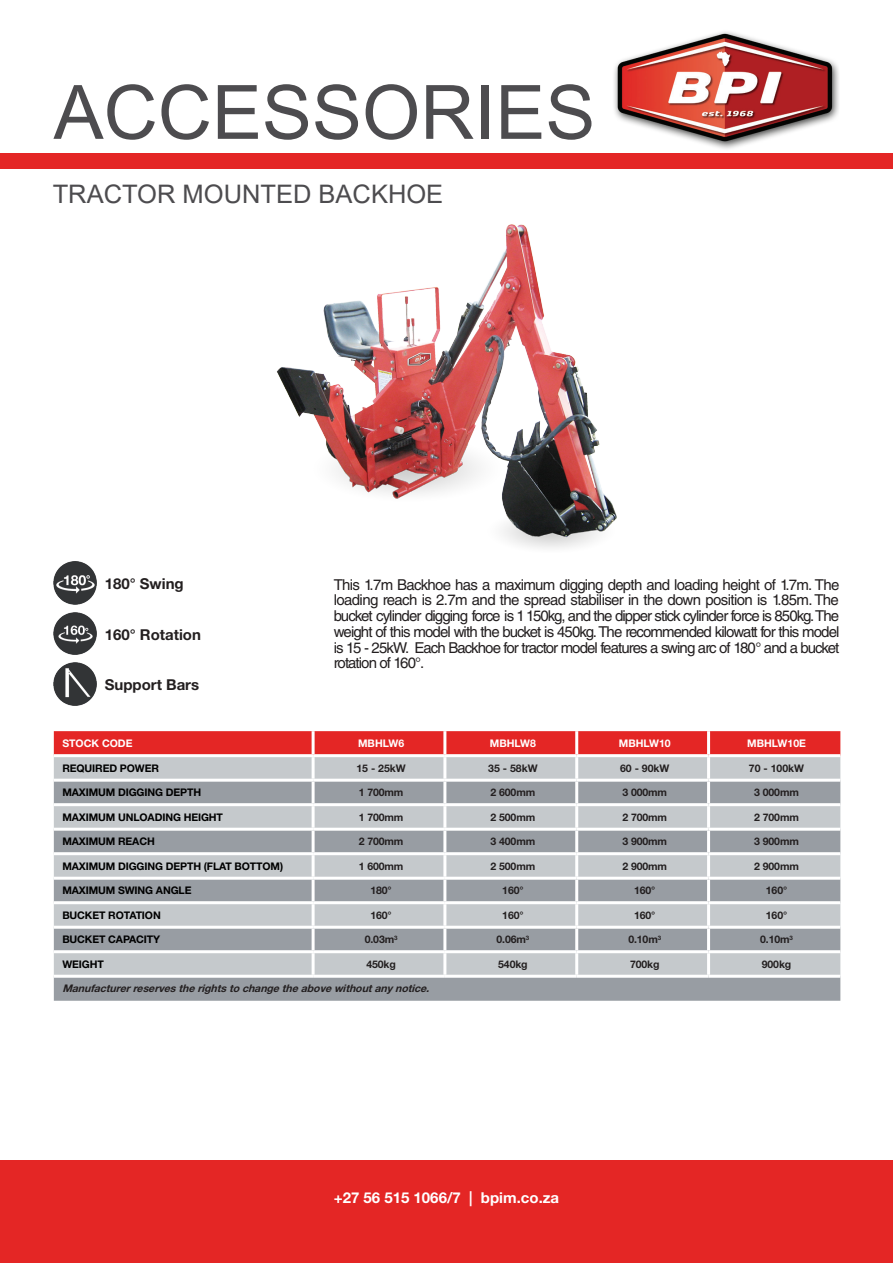
<style>
.page{position:relative;width:893px;height:1263px;background:#fff}
.page>*{position:absolute;margin:0;border:0;box-sizing:border-box;transform-origin:0 0}
.t1{font:75px "Arial";color:#4d4c4f}
.t2{font:25.5px "Arial";color:#4d4c4f}
.kLEIN_PARAGRAFIES{font:15px/15.8px "Helvetica LT Std";letter-spacing:-.06em;color:#231f20;text-align:justify}
.Helvetice_Bold{font:700 15px "Helvetica Neue LT Std";color:#231f20}
.t3{font:700 15px "Helvetica Neue LT Std";color:#fff}
.t4{font:700 10.5px "Helvetica Neue LT Std";letter-spacing:-.01em;color:#231f20}
.t5{font:700 10.5px "Helvetica Neue LT Std";letter-spacing:-.01em;color:#000}
.t6{font:italic 700 10.5px "Helvetica Neue LT Std";color:#231f20}
.t7{font:700 10.5px "Helvetica Neue LT Std";color:#fff}
</style>
<div class="page">
<div style="left:0;top:153px;width:893px;height:15px;background:#e42625"></div>
<img style="left:614px;top:31px;width:225px;height:118px">
<div style="left:0;top:1160px;width:893px;height:103px;background:#e42625"></div>
<div style="left:54px;top:731px;width:786px;height:23px;background:#e42625"></div>
<svg style="left:54px;top:757px;width:786px;height:22px;background:#c6cacd"></svg>
<svg style="left:54px;top:782px;width:786px;height:219px;background:#adb1b6"></svg>
<hr style="left:312px;top:731px;width:3px;height:23px;background:#fff">
<hr style="left:443px;top:731px;width:3px;height:23px;background:#fff">
<hr style="left:575px;top:731px;width:3px;height:23px;background:#fff">
<hr style="left:707px;top:731px;width:3px;height:23px;background:#fff">
<hr style="left:312px;top:757px;width:3px;height:22px;background:#fff">
<hr style="left:443px;top:757px;width:3px;height:22px;background:#fff">
<hr style="left:575px;top:757px;width:3px;height:22px;background:#fff">
<hr style="left:707px;top:757px;width:3px;height:22px;background:#fff">
<hr style="left:312px;top:782px;width:3px;height:21px;background:#fff">
<hr style="left:443px;top:782px;width:3px;height:21px;background:#fff">
<hr style="left:575px;top:782px;width:3px;height:21px;background:#fff">
<hr style="left:707px;top:782px;width:3px;height:21px;background:#fff">
<hr style="left:312px;top:806px;width:3px;height:22px;background:#fff">
<hr style="left:443px;top:806px;width:3px;height:22px;background:#fff">
<hr style="left:575px;top:806px;width:3px;height:22px;background:#fff">
<hr style="left:707px;top:806px;width:3px;height:22px;background:#fff">
<hr style="left:312px;top:831px;width:3px;height:21px;background:#fff">
<hr style="left:443px;top:831px;width:3px;height:21px;background:#fff">
<hr style="left:575px;top:831px;width:3px;height:21px;background:#fff">
<hr style="left:707px;top:831px;width:3px;height:21px;background:#fff">
<hr style="left:312px;top:855px;width:3px;height:22px;background:#fff">
<hr style="left:443px;top:855px;width:3px;height:22px;background:#fff">
<hr style="left:575px;top:855px;width:3px;height:22px;background:#fff">
<hr style="left:707px;top:855px;width:3px;height:22px;background:#fff">
<hr style="left:312px;top:880px;width:3px;height:21px;background:#fff">
<hr style="left:443px;top:880px;width:3px;height:21px;background:#fff">
<hr style="left:575px;top:880px;width:3px;height:21px;background:#fff">
<hr style="left:707px;top:880px;width:3px;height:21px;background:#fff">
<hr style="left:312px;top:904px;width:3px;height:22px;background:#fff">
<hr style="left:443px;top:904px;width:3px;height:22px;background:#fff">
<hr style="left:575px;top:904px;width:3px;height:22px;background:#fff">
<hr style="left:707px;top:904px;width:3px;height:22px;background:#fff">
<hr style="left:312px;top:929px;width:3px;height:21px;background:#fff">
<hr style="left:443px;top:929px;width:3px;height:21px;background:#fff">
<hr style="left:575px;top:929px;width:3px;height:21px;background:#fff">
<hr style="left:707px;top:929px;width:3px;height:21px;background:#fff">
<hr style="left:312px;top:953px;width:3px;height:22px;background:#fff">
<hr style="left:443px;top:953px;width:3px;height:22px;background:#fff">
<hr style="left:575px;top:953px;width:3px;height:22px;background:#fff">
<hr style="left:707px;top:953px;width:3px;height:22px;background:#fff">
<hr style="left:54px;top:803px;width:259px;height:3px;background:#fff">
<hr style="left:313px;top:803px;width:132px;height:3px;background:#fff">
<hr style="left:445px;top:803px;width:132px;height:3px;background:#fff">
<hr style="left:577px;top:803px;width:132px;height:3px;background:#fff">
<hr style="left:709px;top:803px;width:131px;height:3px;background:#fff">
<hr style="left:54px;top:828px;width:259px;height:3px;background:#fff">
<hr style="left:313px;top:828px;width:132px;height:3px;background:#fff">
<hr style="left:445px;top:828px;width:132px;height:3px;background:#fff">
<hr style="left:577px;top:828px;width:132px;height:3px;background:#fff">
<hr style="left:709px;top:828px;width:131px;height:3px;background:#fff">
<hr style="left:54px;top:852px;width:259px;height:3px;background:#fff">
<hr style="left:313px;top:852px;width:132px;height:3px;background:#fff">
<hr style="left:445px;top:852px;width:132px;height:3px;background:#fff">
<hr style="left:577px;top:852px;width:132px;height:3px;background:#fff">
<hr style="left:709px;top:852px;width:131px;height:3px;background:#fff">
<hr style="left:54px;top:877px;width:259px;height:3px;background:#fff">
<hr style="left:313px;top:877px;width:132px;height:3px;background:#fff">
<hr style="left:445px;top:877px;width:132px;height:3px;background:#fff">
<hr style="left:577px;top:877px;width:132px;height:3px;background:#fff">
<hr style="left:709px;top:877px;width:131px;height:3px;background:#fff">
<hr style="left:54px;top:901px;width:259px;height:3px;background:#fff">
<hr style="left:313px;top:901px;width:132px;height:3px;background:#fff">
<hr style="left:445px;top:901px;width:132px;height:3px;background:#fff">
<hr style="left:577px;top:901px;width:132px;height:3px;background:#fff">
<hr style="left:709px;top:901px;width:131px;height:3px;background:#fff">
<hr style="left:54px;top:926px;width:259px;height:3px;background:#fff">
<hr style="left:313px;top:926px;width:132px;height:3px;background:#fff">
<hr style="left:445px;top:926px;width:132px;height:3px;background:#fff">
<hr style="left:577px;top:926px;width:132px;height:3px;background:#fff">
<hr style="left:709px;top:926px;width:131px;height:3px;background:#fff">
<hr style="left:54px;top:950px;width:259px;height:3px;background:#fff">
<hr style="left:313px;top:950px;width:132px;height:3px;background:#fff">
<hr style="left:445px;top:950px;width:132px;height:3px;background:#fff">
<hr style="left:577px;top:950px;width:132px;height:3px;background:#fff">
<hr style="left:709px;top:950px;width:131px;height:3px;background:#fff">
<hr style="left:54px;top:975px;width:259px;height:3px;background:#fff">
<hr style="left:313px;top:975px;width:132px;height:3px;background:#fff">
<hr style="left:445px;top:975px;width:132px;height:3px;background:#fff">
<hr style="left:577px;top:975px;width:132px;height:3px;background:#fff">
<hr style="left:709px;top:975px;width:131px;height:3px;background:#fff">
<img style="left:277px;top:224px;width:340px;height:324px">
<img style="left:54px;top:612px;width:42px;height:43px">
<img style="left:54px;top:662px;width:42px;height:43px">
<img style="left:54px;top:562px;width:42px;height:43px">
<p class="t1" style="left:54px;top:61px;width:543px">ACCESSORIES</p>
<p class="t2" style="left:53px;top:177px;width:392px">TRACTOR MOUNTED BACKHOE</p>
<p class="Helvetice_Bold" style="left:105px;top:575px;width:81px">180° Swing</p>
<p class="Helvetice_Bold" style="left:105px;top:625px;width:98px">160° Rotation</p>
<p class="Helvetice_Bold" style="left:105px;top:675px;width:96px">Support Bars</p>
<p class="kLEIN_PARAGRAFIES" style="left:334px;top:576px;width:507px">This 1.7m Backhoe has a maximum digging depth and loading height of 1.7m. The loading reach is 2.7m and the spread stabiliser in the down position is 1.85m. The bucket cylinder digging force is 1150kg, and the dipper stick cylinder force is 850kg.The weight of this model with the bucket is 450kg. The recommended kilowatt for this model is 15 - 25kW. Each Backhoe for tractor model features a swing arc of 180° and a bucket rotation of 160°.</p>
<p class="t7" style="left:62px;top:737px;width:72px">STOCK CODE</p>
<p class="t7" style="left:358px;top:737px;width:48px">MBHLW6</p>
<p class="t7" style="left:490px;top:737px;width:48px">MBHLW8</p>
<p class="t7" style="left:619px;top:737px;width:53px">MBHLW10</p>
<p class="t7" style="left:747px;top:737px;width:60px">MBHLW10E</p>
<p class="t5" style="left:62px;top:761px;width:98px">REQUIRED POWER</p>
<p class="t4" style="left:356px;top:761px;width:51px">15 - 25kW</p>
<p class="t4" style="left:488px;top:761px;width:51px">35 - 58kW</p>
<p class="t4" style="left:620px;top:761px;width:51px">60 - 90kW</p>
<p class="t4" style="left:749px;top:761px;width:57px">70 - 100kW</p>
<p class="t5" style="left:62px;top:786px;width:140px">MAXIMUM DIGGING DEPTH</p>
<p class="t4" style="left:359px;top:786px;width:46px">1 700mm</p>
<p class="t4" style="left:491px;top:786px;width:46px">2 600mm</p>
<p class="t4" style="left:622px;top:786px;width:46px">3 000mm</p>
<p class="t4" style="left:754px;top:786px;width:46px">3 000mm</p>
<p class="t5" style="left:62px;top:810px;width:162px">MAXIMUM UNLOADING HEIGHT</p>
<p class="t4" style="left:359px;top:810px;width:46px">1 700mm</p>
<p class="t4" style="left:491px;top:810px;width:46px">2 500mm</p>
<p class="t4" style="left:622px;top:810px;width:46px">2 700mm</p>
<p class="t4" style="left:754px;top:810px;width:46px">2 700mm</p>
<p class="t5" style="left:62px;top:835px;width:94px">MAXIMUM REACH</p>
<p class="t4" style="left:359px;top:835px;width:46px">2 700mm</p>
<p class="t4" style="left:491px;top:835px;width:46px">3 400mm</p>
<p class="t4" style="left:622px;top:835px;width:46px">3 900mm</p>
<p class="t4" style="left:754px;top:835px;width:46px">3 900mm</p>
<p class="t5" style="left:62px;top:859px;width:222px">MAXIMUM DIGGING DEPTH (FLAT BOTTOM)</p>
<p class="t4" style="left:359px;top:859px;width:46px">1 600mm</p>
<p class="t4" style="left:491px;top:859px;width:46px">2 500mm</p>
<p class="t4" style="left:622px;top:859px;width:46px">2 900mm</p>
<p class="t4" style="left:754px;top:859px;width:46px">2 900mm</p>
<p class="t5" style="left:62px;top:884px;width:131px">MAXIMUM SWING ANGLE</p>
<p class="t4" style="left:370px;top:884px;width:23px">180°</p>
<p class="t4" style="left:502px;top:884px;width:23px">160°</p>
<p class="t4" style="left:634px;top:884px;width:23px">160°</p>
<p class="t4" style="left:766px;top:884px;width:23px">160°</p>
<p class="t5" style="left:62px;top:908px;width:100px">BUCKET ROTATION</p>
<p class="t4" style="left:370px;top:908px;width:23px">160°</p>
<p class="t4" style="left:502px;top:908px;width:23px">160°</p>
<p class="t4" style="left:634px;top:908px;width:23px">160°</p>
<p class="t4" style="left:766px;top:908px;width:23px">160°</p>
<p class="t5" style="left:62px;top:933px;width:99px">BUCKET CAPACITY</p>
<p class="t4" style="left:365px;top:933px;width:34px">0.03m<sup>3</sup></p>
<p class="t4" style="left:497px;top:933px;width:34px">0.06m<sup>3</sup></p>
<p class="t4" style="left:628px;top:933px;width:34px">0.10m<sup>3</sup></p>
<p class="t4" style="left:760px;top:933px;width:34px">0.10m<sup>3</sup></p>
<p class="t5" style="left:62px;top:957px;width:43px">WEIGHT</p>
<p class="t4" style="left:366px;top:957px;width:31px">450kg</p>
<p class="t4" style="left:498px;top:957px;width:31px">540kg</p>
<p class="t4" style="left:630px;top:957px;width:31px">700kg</p>
<p class="t4" style="left:762px;top:957px;width:31px">900kg</p>
<p class="t6" style="left:62px;top:982px;width:372px">Manufacturerreservestherightsto changetheabovewithoutany notice.</p>
<p class="t3" style="left:334px;top:1188px;width:227px">+27 56 515 1066/7 | bpim.co.za</p>
</div>
